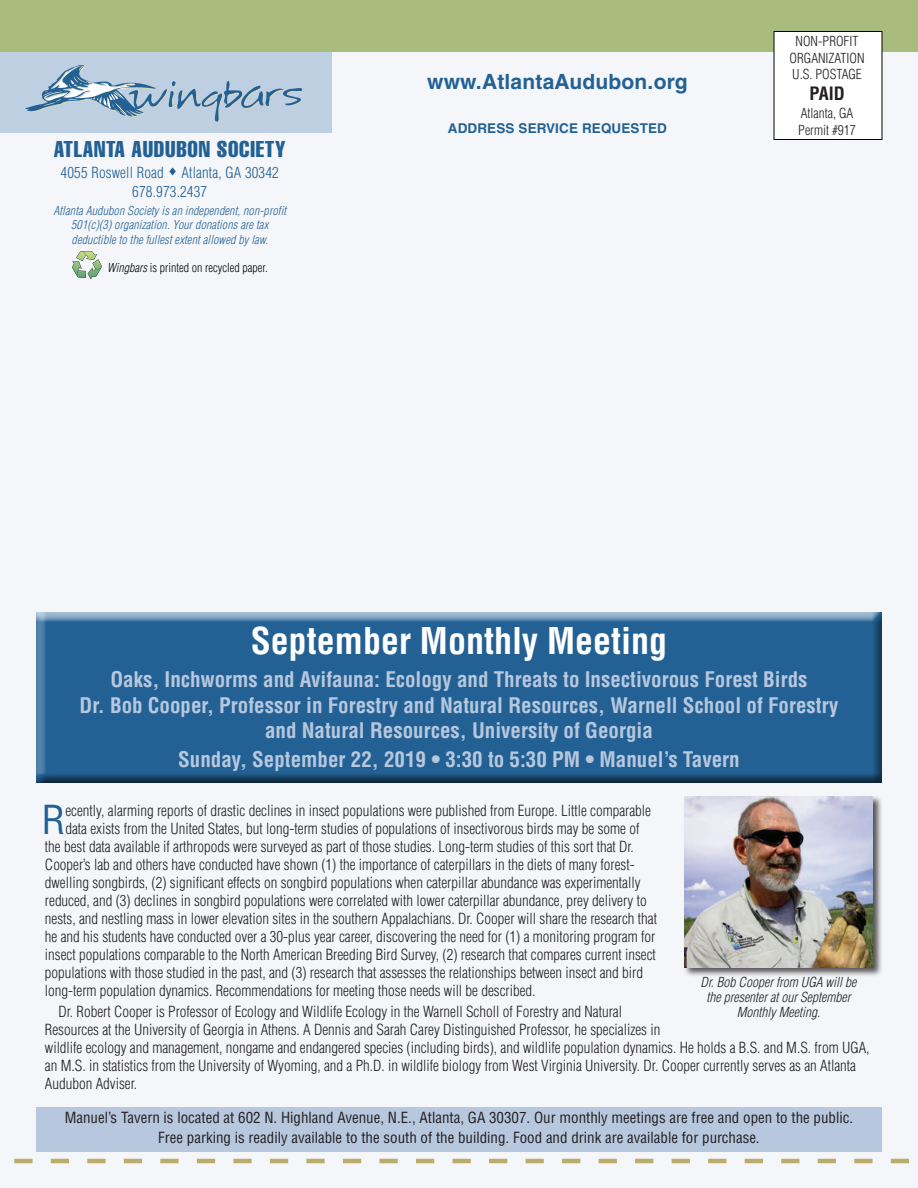
<style>
.page{position:relative;width:918px;height:1188px;background:#f4f6f9}
.page>*{position:absolute;margin:0;border:0;box-sizing:border-box;transform-origin:0 0}
.t1{font:condensed 39px "Helvetica";color:#236194}
.t2{font:700 condensed 36px "Helvetica";color:#fff}
.t3{font:extra-condensed 22.5px "Helvetica";letter-spacing:.035em;color:#236194}
.t4{font:700 condensed 21px/25.5px "Helvetica";color:#b7c8de;text-align:center}
.t5{font:700 21px "Helvetica";letter-spacing:.01em;color:#236194}
.t6{font:700 condensed 18px "Helvetica";color:#231f20}
.t7{font:300 condensed 15px/18px "Helvetica";color:#231f20}
.t8{font:condensed 15px/19.5px "Helvetica";color:#231f20;text-align:center}
.t9{font:300 condensed 15px/19.5px "Helvetica";letter-spacing:.01em;color:#236194;text-align:center}
.t10{font:italic 300 condensed 13.5px/15px "Helvetica";color:#231f20;text-align:center}
.t11{font:300 condensed 13.5px/16.5px "Helvetica";color:#231f20;text-align:center}
.t12{font:700 13.5px "Helvetica";letter-spacing:.01em;color:#236194}
.t13{font:italic 300 condensed 12px/14.4px "Helvetica";letter-spacing:.01em;color:#236194;text-align:center}
.t14{font:300 condensed 12px "Helvetica";color:#040503}
.s1{font-style:italic}
</style>
<div class="page">
<div style="left:0;top:51px;width:332px;height:82px;background:#bdcfe1"></div>
<div style="left:0;top:0;width:918px;height:51px;background:#a9bc7e"></div>
<svg style="left:25px;top:65px;width:278px;height:58px"></svg>
<svg style="left:14px;top:1159px;width:895px;height:4px"></svg>
<div style="left:774px;top:32px;width:108px;height:108px;background:#fff"></div>
<div style="left:774px;top:31px;width:108px;height:109px;border:1px solid #040503"></div>
<img style="left:73px;top:251px;width:29px;height:28px">
<div style="left:34px;top:611px;width:850px;height:173px;background:#231f20;opacity:.75"></div>
<div style="left:36px;top:1107px;width:846px;height:45px;background:#b7c8de"></div>
<div style="left:683px;top:796px;width:200px;height:182px;background:#231f20;opacity:.75"></div>
<img style="left:684px;top:796px;width:189px;height:172px">
<h3 class="t3" style="left:54px;top:135px;width:233px">ATLANTA AUDUBON SOCIETY</h3>
<p class="t9" style="left:61px;top:163px;width:220px">4055 Roswell Road Atlanta, GA 30342<br>678.973.2437</p>
<p class="t13" style="left:53px;top:203px;width:234px">Atlanta Audubon Society is an independent, non-profit<br>501(c)(3) organization. Your donations are tax deductible to the fullest extent allowed by law.</p>
<p class="t14" style="left:107px;top:260px;width:162px"><span class="s1">Wingbars</span> is printed on recycled paper.</p>
<h3 class="t5" style="left:427px;top:69px;width:262px">www.AtlantaAudubon.org</h3>
<p class="t12" style="left:448px;top:120px;width:221px">ADDRESS SERVICE REQUESTED</p>
<p class="t11" style="left:790px;top:33px;width:77px">NON-PROFIT<br>ORGANIZATION<br>U.S. POSTAGE</p>
<p class="t6" style="left:809px;top:82px;width:37px">PAID</p>
<p class="t11" style="left:798px;top:105px;width:59px;text-align:left">Atlanta, GA<br>Permit #917</p>
<h2 class="t2" style="left:251px;top:619px;width:418px">September Monthly Meeting</h2>
<h3 class="t4" style="left:80px;top:667px;width:760px">Oaks, Inchworms and Avifauna: Ecology and Threats to Insectivorous Forest Birds<br>Dr. Bob Cooper, Professor in Forestry and Natural Resources, Warnell School of Forestry and Natural Resources, University of Georgia</h3>
<h3 class="t4" style="left:178px;top:746px;width:563px">Sunday, September 22, 2019 • 3:30 to 5:30 PM • Manuel’s Tavern</h3>
<h1 class="t1" style="left:42px;top:795px;width:25px">R</h1>
<p class="t7" style="left:65px;top:801px;width:587px">ecently, alarming reports of drastic declines in insect populations were published from Europe. Little comparable</p>
<p class="t7" style="left:65px;top:819px;width:575px">data exists from the United States, but long-term studies of populations of insectivorous birds may be some of</p>
<p class="t7" style="left:45px;top:837px;width:590px">the best data available if arthropods were surveyed as part of those studies. Long-term studies of this sort that Dr.</p>
<p class="t7" style="left:45px;top:855px;width:591px">Cooper’s lab and others have conducted have shown (1) the importance of caterpillars in the diets of many forest-</p>
<p class="t7" style="left:45px;top:873px;width:597px">dwelling songbirds, (2) significant effects on songbird populations when caterpillar abundance was experimentally</p>
<p class="t7" style="left:45px;top:891px;width:603px">reduced, and (3) declines in songbird populations were correlated with lower caterpillar abundance, prey delivery to</p>
<p class="t7" style="left:45px;top:909px;width:614px">nests, and nestling mass in lower elevation sites in the southern Appalachians. Dr. Cooper will share the research that</p>
<p class="t7" style="left:45px;top:927px;width:612px">he and his students have conducted over a 30-plus year career, discovering the need for (1) a monitoring program for</p>
<p class="t7" style="left:45px;top:945px;width:612px">insect populations comparable to the North American Breeding Bird Survey, (2) research that compares current insect</p>
<p class="t7" style="left:45px;top:963px;width:600px">populations with those studied in the past, and (3) research that assesses the relationships between insect and bird</p>
<p class="t7" style="left:45px;top:981px;width:492px">long-term population dynamics. Recommendations for meeting those needs will be described.</p>
<p class="t7" style="left:45px;top:1002px;width:826px;text-indent:14px">Dr. Robert Cooper is Professor of Ecology and Wildlife Ecology in the Warnell Scholl of Forestry and Natural<br>Resources at the University of Georgia in Athens. A Dennis and Sarah Carey Distinguished Professor, he specializes in<br>wildlife ecology and management, nongame and endangered species (including birds), and wildlife population dynamics. He holds a B.S. and M.S. from UGA, an M.S. in statistics from the University of Wyoming, and a Ph.D. in wildlife biology from West Virginia University. Dr. Cooper currently serves as an Atlanta Audubon Adviser.</p>
<p class="t10" style="left:701px;top:975px;width:157px">Dr. Bob Cooper from UGA will be the presenter at our September<br>Monthly Meeting.</p>
<p class="t8" style="left:65px;top:1108px;width:790px">Manuel’s Tavern is located at 602 N. Highland Avenue, N.E., Atlanta, GA 30307. Our monthly meetings are free and open to the public.<br>Free parking is readily available to the south of the building. Food and drink are available for purchase.</p>
</div>
